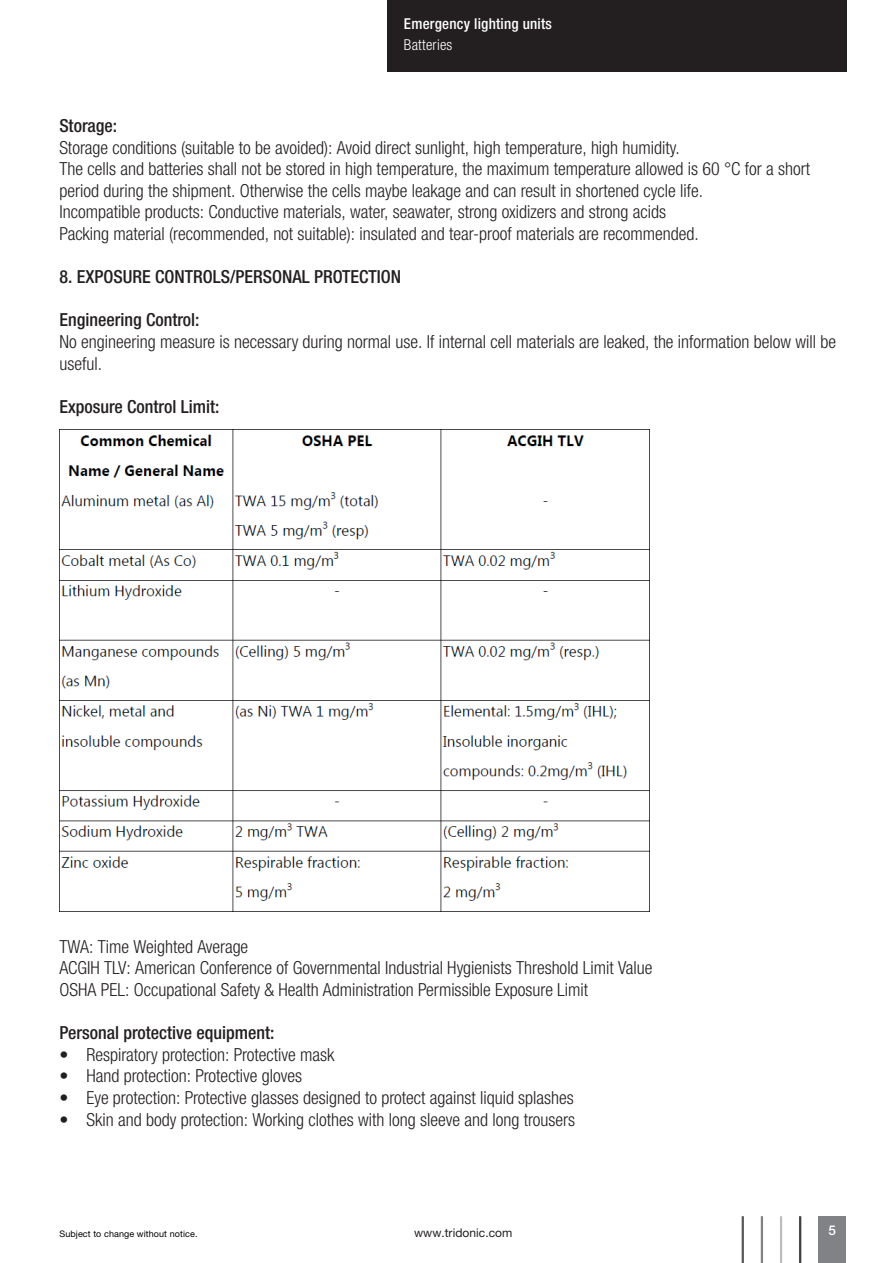
<style>
.page{position:relative;width:893px;height:1263px;background:#fff}
.page>*{position:absolute;margin:0;border:0;box-sizing:border-box;transform-origin:0 0}
.t1{font:300 condensed 18px/21.6px "Helvetica Neue LTW1 G";color:#231f20}
.t2{font:500 condensed 18px "Helvetica Neue LTW1 G";color:#231f20}
.t3{font:500 condensed 15px "Helvetica Neue LTW1 G";letter-spacing:.015em;color:#fff}
.t4{font:300 condensed 15px "Helvetica Neue LTW1 G";letter-spacing:.015em;color:#fff}
.t5{font:500 13.5px "Helvetica Neue LTW1 G";color:#fff}
.t6{font:12px "Helvetica Neue LTW1 G";letter-spacing:.005em;color:#231f20}
.t7{font:9px "Helvetica Neue LTW1 G";letter-spacing:.01em;color:#000}
</style>
<div class="page">
<div style="left:387px;top:0;width:459px;height:72px;background:#231f20"></div>
<div style="left:819px;top:1216px;width:27px;height:47px;background:#808285"></div>
<hr style="left:799px;top:1216px;width:2px;height:47px;background:#3e3e3f">
<hr style="left:780px;top:1216px;width:2px;height:47px;background:#bcbdc0">
<hr style="left:761px;top:1216px;width:2px;height:47px;background:#808285">
<hr style="left:742px;top:1216px;width:2px;height:47px;background:#57585a">
<img style="left:60px;top:429px;width:589px;height:482px">
<p class="t3" style="left:404px;top:14px;width:150px">Emergency lighting units</p>
<p class="t4" style="left:404px;top:36px;width:50px">Batteries</p>
<p class="t2" style="left:60px;top:115px;width:59px">Storage:</p>
<p class="t1" style="left:60px;top:137px;width:752px">Storage conditions (suitable to be avoided): Avoid direct sunlight, high temperature, high humidity.<br>The cells and batteries shall not be stored in high temperature, the maximum temperature allowed is 60 °C for a short period during the shipment. Otherwise the cells maybe leakage and can result in shortened cycle life.<br>Incompatible products: Conductive materials, water, seawater, strong oxidizers and strong acids<br>Packing material (recommended, not suitable): insulated and tear-proof materials are recommended.</p>
<p class="t2" style="left:60px;top:266px;width:343px">8. EXPOSURE CONTROLS/PERSONAL PROTECTION</p>
<p class="t2" style="left:60px;top:309px;width:142px">Engineering Control:</p>
<p class="t1" style="left:60px;top:331px;width:778px">No engineering measure is necessary during normal use. If internal cell materials are leaked, the information below will be useful.</p>
<p class="t2" style="left:60px;top:395px;width:161px">Exposure Control Limit:</p>
<p class="t1" style="left:60px;top:936px;width:594px">TWA: Time Weighted Average<br>ACGIH TLV: American Conference of Governmental Industrial Hygienists Threshold Limit Value</p>
<p class="t1" style="left:60px;top:979px;width:530px">OSHA PEL: Occupational Safety &amp; Health Administration Permissible Exposure Limit</p>
<p class="t2" style="left:60px;top:1022px;width:216px">Personal protective equipment:</p>
<p class="t1" style="left:60px;top:1044px;width:276px">• Respiratory protection: Protective mask</p>
<p class="t1" style="left:60px;top:1065px;width:244px">• Hand protection: Protective gloves</p>
<p class="t1" style="left:60px;top:1087px;width:516px">• Eye protection: Protective glasses designed to protect against liquid splashes</p>
<p class="t1" style="left:60px;top:1109px;width:517px">• Skin and body protection: Working clothes with long sleeve and long trousers</p>
<p class="t7" style="left:60px;top:1229px;width:139px">Subject to change without notice.</p>
<p class="t6" style="left:414px;top:1226px;width:100px">www.tridonic.com</p>
<p class="t5" style="left:829px;top:1222px;width:9px">5</p>
</div>
